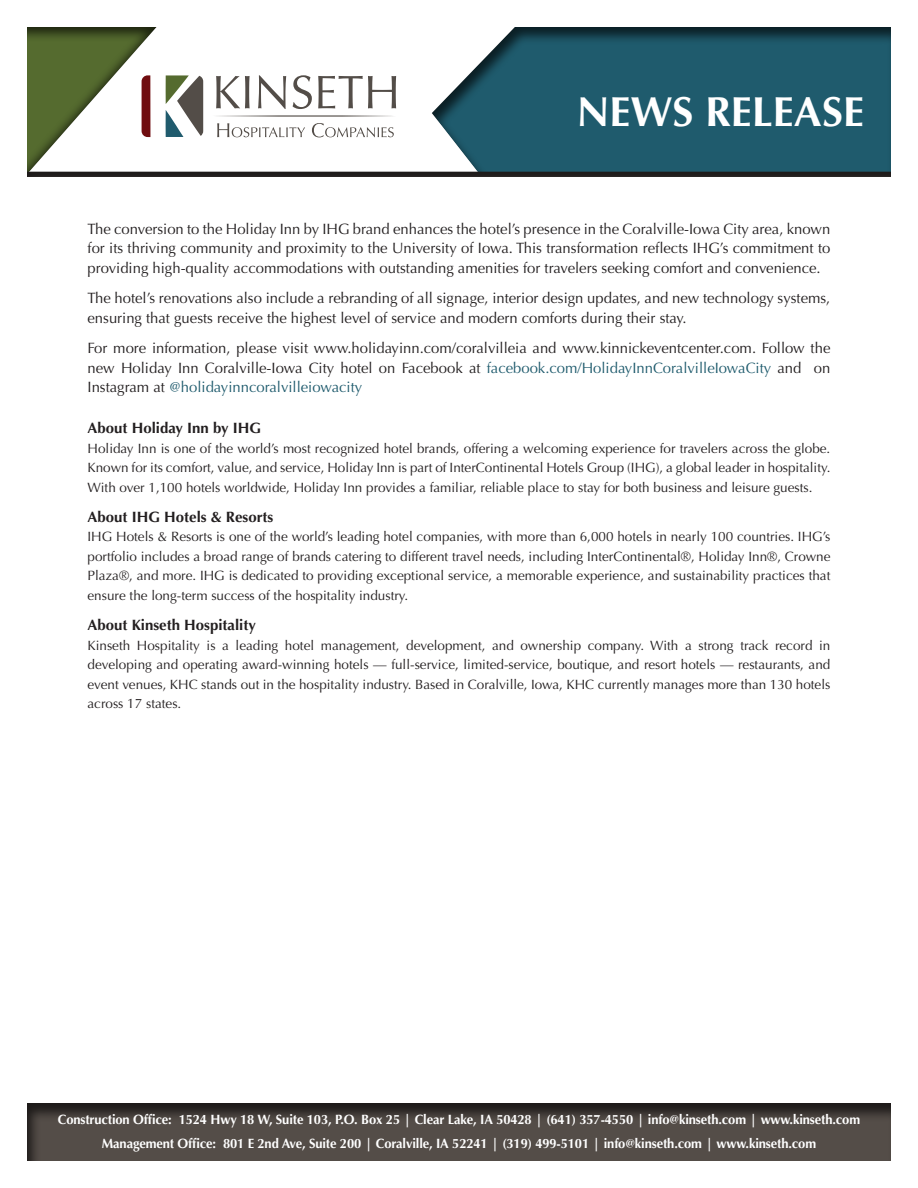
<style>
.page{position:relative;width:918px;height:1188px;background:#fff}
.page>*{position:absolute;margin:0;border:0;box-sizing:border-box;transform-origin:0 0}
.t1{font:700 42px "Optima";color:#fff}
.t2{font:15px/19.5px "Optima";color:#231f20;text-align:justify}
.t3{font:700 15px "Optima";color:#231f20}
.t4{font:13.5px/19.5px "Optima";color:#231f20;text-align:justify}
.t5{font:700 13.5px/24px "Optima";letter-spacing:-.01em;color:#fff;text-align:center;scale:.96 1}
.s1{color:#1f5b6d}
</style>
<div class="page">
<div style="left:429px;top:26px;width:462px;height:150px;background:#231f20;opacity:.75"></div>
<div style="left:26px;top:169px;width:866px;height:9px;background:#231f20;opacity:.75"></div>
<svg style="left:217px;top:123px;width:177px;height:14px"></svg>
<svg style="left:216px;top:75px;width:180px;height:34px"></svg>
<svg style="left:218px;top:115px;width:175px;height:2px"></svg>
<svg style="left:27px;top:27px;width:130px;height:147px"></svg>
<svg style="left:166px;top:75px;width:37px;height:62px"></svg>
<div style="left:26px;top:1102px;width:866px;height:60px;background:#231f20;opacity:.75"></div>
<h1 class="t1" style="left:577px;top:87px;width:289px">NEWS RELEASE</h1>
<p class="t2" style="left:88px;top:219px;width:744px">The conversion to the Holiday Inn by IHG brand enhances the hotel’s presence in the Coralville-Iowa City area, known for its thriving community and proximity to the University of Iowa. This transformation reflects IHG’s commitment to providing high-quality accommodations with outstanding amenities for travelers seeking comfort and convenience.</p>
<p class="t2" style="left:88px;top:289px;width:744px">The hotel’s renovations also include a rebranding of all signage, interior design updates, and new technology systems, ensuring that guests receive the highest level of service and modern comforts during their stay.</p>
<p class="t2" style="left:88px;top:338px;width:744px">For more information, please visit www.holidayinn.com/coralvilleia and www.kinnickeventcenter.com. Follow the new Holiday Inn Coralville-Iowa City hotel on Facebook at <span class="s1">facebook.com/HolidayInnCoralvilleIowaCity</span> and on Instagram at <span class="s1">@holidayinncoralvilleiowacity</span></p>
<p class="t3" style="left:88px;top:419px;width:175px">About Holiday Inn by IHG</p>
<p class="t4" style="left:88px;top:439px;width:744px">Holiday Inn is one of the world’s most recognized hotel brands, offering a welcoming experience for travelers across the globe.<br>Known for its comfort, value, and service, Holiday Inn is part of InterContinental Hotels Group (IHG), a global leader in hospitality.<br>With over 1,100 hotels worldwide, Holiday Inn provides a familiar, reliable place to stay for both business and leisure guests.</p>
<p class="t3" style="left:88px;top:508px;width:187px">About IHG Hotels &amp; Resorts</p>
<p class="t4" style="left:88px;top:527px;width:744px">IHG Hotels &amp; Resorts is one of the world’s leading hotel companies, with more than 6,000 hotels in nearly 100 countries. IHG’s portfolio includes a broad range of brands catering to different travel needs, including InterContinental®, Holiday Inn®, Crowne Plaza®, and more. IHG is dedicated to providing exceptional service, a memorable experience, and sustainability practices that ensure the long-term success of the hospitality industry.</p>
<p class="t3" style="left:88px;top:616px;width:170px">About Kinseth Hospitality</p>
<p class="t4" style="left:88px;top:636px;width:744px">Kinseth Hospitality is a leading hotel management, development, and ownership company. With a strong track record in developing and operating award-winning hotels — full-service, limited-service, boutique, and resort hotels — restaurants, and event venues, KHC stands out in the hospitality industry. Based in Coralville, Iowa, KHC currently manages more than 130 hotels across 17 states.</p>
<p class="t5" style="left:58px;top:1108px;width:837px">Construction Office: 1524 Hwy 18 W, Suite 103, P.O. Box 25 | Clear Lake, IA 50428 | (641) 357-4550 | info@kinseth.com | www.kinseth.com<br>Management Office: 801 E 2nd Ave, Suite 200 | Coralville, IA 52241 | (319) 499-5101 | info@kinseth.com | www.kinseth.com</p>
</div>
